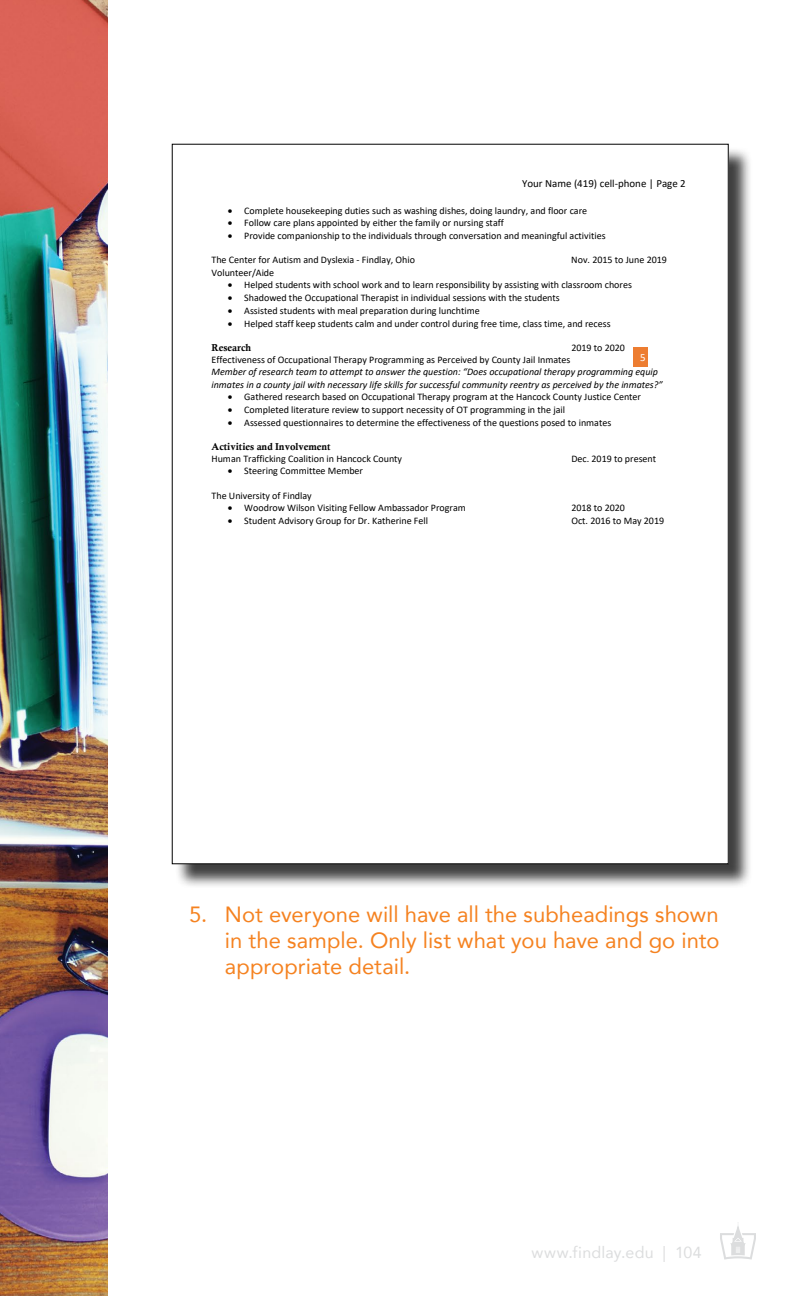
<style>
.page{position:relative;width:792px;height:1296px;background:#fff}
.page>*{position:absolute;margin:0;border:0;box-sizing:border-box;transform-origin:0 0}
.t1{font:22px/26px "Avenir";color:#f58220;text-align:justify}
.t2{font:16px "Avenir";letter-spacing:.015em;color:#dcddde}
.t3{font:11px "Calibri";color:#000}
.t4{font:11px "Calibri";color:#fff}
.t5{font:10px "Calibri";color:#000}
.t6{font:italic 10px/12.2px "Calibri";color:#000}
.t7{font:10px "Calis MT Bol";color:#000}
</style>
<div class="page">
<svg style="left:720px;top:1225px;width:36px;height:35px"></svg>
<img style="left:0;top:0;width:108px;height:1296px">
<div style="left:175px;top:146px;width:578px;height:742px;background:#000;opacity:.75"></div>
<div style="left:172px;top:144px;width:556px;height:720px;background:#fff"></div>
<div style="left:633px;top:348px;width:15px;height:19px;background:#ed7d31"></div>
<p class="t3" style="left:522px;top:176px;width:165px">Your Name (419) cell-phone | Page 2</p>
<p class="t5" style="left:228px;top:203px;width:361px">• Complete housekeeping duties such as washing dishes, doing laundry, and floor care</p>
<p class="t5" style="left:228px;top:216px;width:278px">• Follow care plans appointed by either the family or nursing staff</p>
<p class="t5" style="left:228px;top:229px;width:379px">• Provide companionship to the individuals through conversation and meaningful activities</p>
<p class="t5" style="left:211px;top:253px;width:205px">The Center for Autism and Dyslexia - Findlay, Ohio</p>
<p class="t5" style="left:571px;top:253px;width:97px">Nov. 2015 to June 2019</p>
<p class="t5" style="left:211px;top:265px;width:64px">Volunteer/Aide</p>
<p class="t5" style="left:228px;top:278px;width:406px">• Helped students with school work and to learn responsibility by assisting with classroom chores</p>
<p class="t5" style="left:228px;top:291px;width:333px">• Shadowed the Occupational Therapist in individual sessions with the students</p>
<p class="t5" style="left:228px;top:304px;width:254px">• Assisted students with meal preparation during lunchtime</p>
<p class="t5" style="left:228px;top:316px;width:384px">• Helped staff keep students calm and under control during free time, class time, and recess</p>
<p class="t7" style="left:212px;top:342px;width:41px">Research</p>
<p class="t5" style="left:571px;top:341px;width:55px">2019 to 2020</p>
<p class="t5" style="left:212px;top:353px;width:361px">Effectiveness of Occupational Therapy Programming as Perceived by County Jail Inmates</p>
<p class="t6" style="left:212px;top:366px;width:453px">Member of research team to attempt to answer the question: “Does occupational therapy programming equip inmates in a county jail with necessary life skills for successful community reentry as perceived by the inmates?”</p>
<p class="t5" style="left:228px;top:390px;width:415px">• Gathered research based on Occupational Therapy program at the Hancock County Justice Center</p>
<p class="t5" style="left:228px;top:403px;width:339px">• Completed literature review to support necessity of OT programming in the jail</p>
<p class="t5" style="left:228px;top:415px;width:385px">• Assessed questionnaires to determine the effectiveness of the questions posed to inmates</p>
<p class="t7" style="left:212px;top:441px;width:121px">Activities and Involvement</p>
<p class="t5" style="left:212px;top:451px;width:192px">Human Trafficking Coalition in Hancock County</p>
<p class="t5" style="left:571px;top:451px;width:86px">Dec. 2019 to present</p>
<p class="t5" style="left:228px;top:464px;width:137px">• Steering Committee Member</p>
<p class="t5" style="left:212px;top:488px;width:102px">The University of Findlay</p>
<p class="t5" style="left:228px;top:501px;width:239px">• Woodrow Wilson Visiting Fellow Ambassador Program</p>
<p class="t5" style="left:571px;top:501px;width:55px">2018 to 2020</p>
<p class="t5" style="left:228px;top:514px;width:202px">• Student Advisory Group for Dr. Katherine Fell</p>
<p class="t5" style="left:571px;top:514px;width:94px">Oct. 2016 to May 2019</p>
<p class="t4" style="left:640px;top:350px;width:7px">5</p>
<h1 class="t1" style="left:225px;top:901px;width:496px;text-indent:-36px">5. Not everyone will have all the subheadings shown in the sample. Only list what you have and go into appropriate detail.</h1>
<h2 class="t2" style="left:532px;top:1239px;width:172px">www.findlay.edu | 104</h2>
</div>
